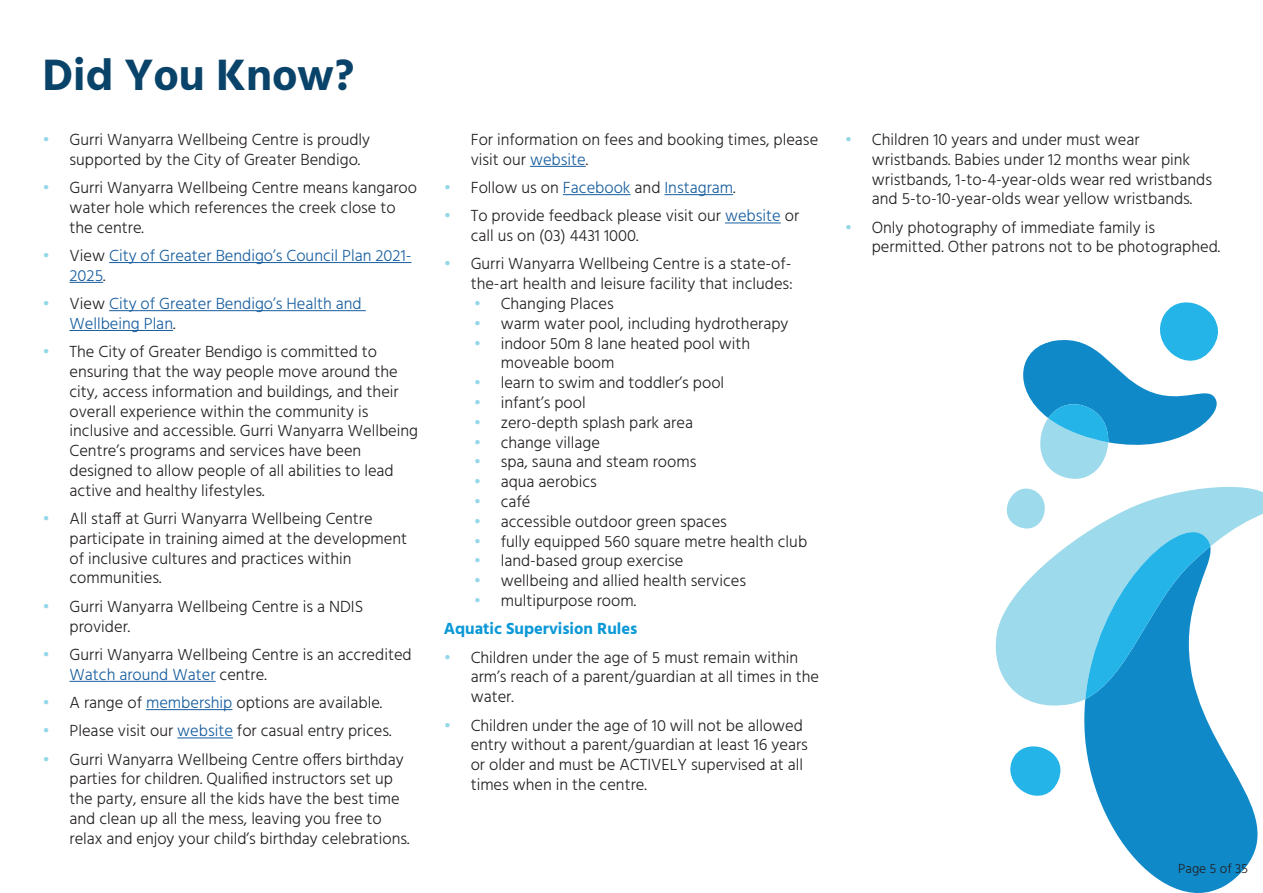
<style>
.page{position:relative;width:1263px;height:893px;background:#fff}
.page>*{position:absolute;margin:0;border:0;box-sizing:border-box;transform-origin:0 0}
.t1{font:700 45px "Hind";color:#094369}
.t2{font:300 16.5px/19.8px "Hind";color:#231f20}
.t3{font:300 16.5px/19.8px "Hind";color:#175d9e}
.t4{font:700 16.5px "Hind";color:#0a98d7}
.t5{font:300 13.5px "Hind";color:#231f20}
.s1{color:#94d7e9}
.s2{color:#231f20}
.s3{color:#175d9e}
</style>
<div class="page">
<svg style="left:1084px;top:714px;width:174px;height:179px;fill:#1089c9"></svg>
<svg style="left:1026px;top:487px;width:237px;height:227px"></svg>
<svg style="left:1010px;top:746px;width:51px;height:50px"></svg>
<svg style="left:995px;top:302px;width:240px;height:397px"></svg>
<hr style="left:109px;top:262px;width:302px;height:1px;background:#175d9e">
<hr style="left:70px;top:282px;width:33px;height:1px;background:#175d9e">
<hr style="left:109px;top:310px;width:257px;height:1px;background:#175d9e">
<hr style="left:70px;top:330px;width:103px;height:1px;background:#175d9e">
<hr style="left:70px;top:681px;width:146px;height:1px;background:#175d9e">
<hr style="left:146px;top:709px;width:86px;height:1px;background:#175d9e">
<hr style="left:177px;top:737px;width:56px;height:1px;background:#175d9e">
<hr style="left:530px;top:166px;width:56px;height:1px;background:#175d9e">
<hr style="left:563px;top:194px;width:68px;height:1px;background:#175d9e">
<hr style="left:664px;top:194px;width:69px;height:1px;background:#175d9e">
<hr style="left:725px;top:223px;width:56px;height:1px;background:#175d9e">
<p class="t1" style="left:43px;top:48px;width:313px">Did You Know?</p>
<p class="t2" style="left:70px;top:130px;width:302px;text-indent:-27px"><span class="s1">•</span> Gurri Wanyarra Wellbeing Centre is proudly supported by the City of Greater Bendigo.</p>
<p class="t2" style="left:70px;top:178px;width:349px;text-indent:-27px"><span class="s1">•</span> Gurri Wanyarra Wellbeing Centre means kangaroo water hole which references the creek close to the centre.</p>
<p class="t3" style="left:70px;top:246px;width:343px;text-indent:-27px"><span class="s1">•</span> <span class="s2">View</span> City of Greater Bendigo’s Council Plan 2021-<br>2025<span class="s2">.</span></p>
<p class="t3" style="left:70px;top:295px;width:294px;text-indent:-27px"><span class="s1">•</span> <span class="s2">View</span> City of Greater Bendigo’s Health and<br>Wellbeing Plan<span class="s2">.</span></p>
<p class="t2" style="left:70px;top:343px;width:350px;text-indent:-27px"><span class="s1">•</span> The City of Greater Bendigo is committed to ensuring that the way people move around the city, access information and buildings, and their overall experience within the community is inclusive and accessible. Gurri Wanyarra Wellbeing Centre’s programs and services have been designed to allow people of all abilities to lead active and healthy lifestyles.</p>
<p class="t2" style="left:70px;top:510px;width:339px;text-indent:-27px"><span class="s1">•</span> All staff at Gurri Wanyarra Wellbeing Centre participate in training aimed at the development of inclusive cultures and practices within communities.</p>
<p class="t2" style="left:70px;top:597px;width:295px;text-indent:-27px"><span class="s1">•</span> Gurri Wanyarra Wellbeing Centre is a NDIS provider.</p>
<p class="t2" style="left:70px;top:645px;width:344px;text-indent:-27px"><span class="s1">•</span> Gurri Wanyarra Wellbeing Centre is an accredited<br><span class="s3">Watch around Water</span> centre.</p>
<p class="t2" style="left:43px;top:693px;width:341px"><span class="s1">•</span> A range of <span class="s3">membership</span> options are available.</p>
<p class="t2" style="left:43px;top:722px;width:350px"><span class="s1">•</span> Please visit our <span class="s3">website</span> for casual entry prices.</p>
<p class="t2" style="left:70px;top:750px;width:341px;text-indent:-27px"><span class="s1">•</span> Gurri Wanyarra Wellbeing Centre offers birthday parties for children. Qualified instructors set up the party, ensure all the kids have the best time and clean up all the mess, leaving you free to relax and enjoy your child’s birthday celebrations.</p>
<p class="t2" style="left:471px;top:130px;width:349px">For information on fees and booking times, please visit our <span class="s3">website</span>.</p>
<p class="t3" style="left:444px;top:178px;width:293px"><span class="s1">•</span> <span class="s2">Follow us on</span> Facebook <span class="s2">and</span> Instagram<span class="s2">.</span></p>
<p class="t2" style="left:471px;top:207px;width:330px;text-indent:-27px"><span class="s1">•</span> To provide feedback please visit our <span class="s3">website</span> or call us on (03) 4431 1000.</p>
<p class="t2" style="left:444px;top:255px;width:351px;text-align:right"><span class="s1">•</span> Gurri Wanyarra Wellbeing Centre is a state-of&shy;the-art health and leisure facility that includes:</p>
<p class="t2" style="left:474px;top:295px;width:142px"><span class="s1">•</span> Changing Places</p>
<p class="t2" style="left:474px;top:314px;width:316px"><span class="s1">•</span> warm water pool, including hydrotherapy</p>
<p class="t2" style="left:501px;top:334px;width:251px;text-indent:-27px"><span class="s1">•</span> indoor 50m 8 lane heated pool with moveable boom</p>
<p class="t2" style="left:474px;top:374px;width:252px"><span class="s1">•</span> learn to swim and toddler’s pool</p>
<p class="t2" style="left:474px;top:394px;width:114px"><span class="s1">•</span> infant’s pool</p>
<p class="t2" style="left:474px;top:413px;width:221px"><span class="s1">•</span> zero-depth splash park area</p>
<p class="t2" style="left:474px;top:433px;width:128px"><span class="s1">•</span> change village</p>
<p class="t2" style="left:474px;top:453px;width:224px"><span class="s1">•</span> spa, sauna and steam rooms</p>
<p class="t2" style="left:474px;top:473px;width:125px"><span class="s1">•</span> aqua aerobics</p>
<p class="t2" style="left:474px;top:493px;width:58px"><span class="s1">•</span> café</p>
<p class="t2" style="left:474px;top:512px;width:255px"><span class="s1">•</span> accessible outdoor green spaces</p>
<p class="t2" style="left:474px;top:532px;width:335px"><span class="s1">•</span> fully equipped 560 square metre health club</p>
<p class="t2" style="left:474px;top:552px;width:211px"><span class="s1">•</span> land-based group exercise</p>
<p class="t2" style="left:474px;top:572px;width:274px"><span class="s1">•</span> wellbeing and allied health services</p>
<p class="t2" style="left:474px;top:592px;width:164px"><span class="s1">•</span> multipurpose room.</p>
<p class="t4" style="left:444px;top:619px;width:195px">Aquatic Supervision Rules</p>
<p class="t2" style="left:471px;top:648px;width:350px;text-indent:-27px"><span class="s1">•</span> Children under the age of 5 must remain within arm’s reach of a parent/guardian at all times in the water.</p>
<p class="t2" style="left:471px;top:716px;width:339px;text-indent:-27px"><span class="s1">•</span> Children under the age of 10 will not be allowed entry without a parent/guardian at least 16 years or older and must be ACTIVELY supervised at all times when in the centre.</p>
<p class="t2" style="left:872px;top:130px;width:342px;text-indent:-27px"><span class="s1">•</span> Children 10 years and under must wear wristbands. Babies under 12 months wear pink wristbands, 1-to-4-year-olds wear red wristbands and 5-to-10-year-olds wear yellow wristbands.</p>
<p class="t2" style="left:872px;top:218px;width:350px;text-indent:-27px"><span class="s1">•</span> Only photography of immediate family is permitted. Other patrons not to be photographed.</p>
<p class="t5" style="left:1178px;top:860px;width:71px">Page 5 of 35</p>
</div>
